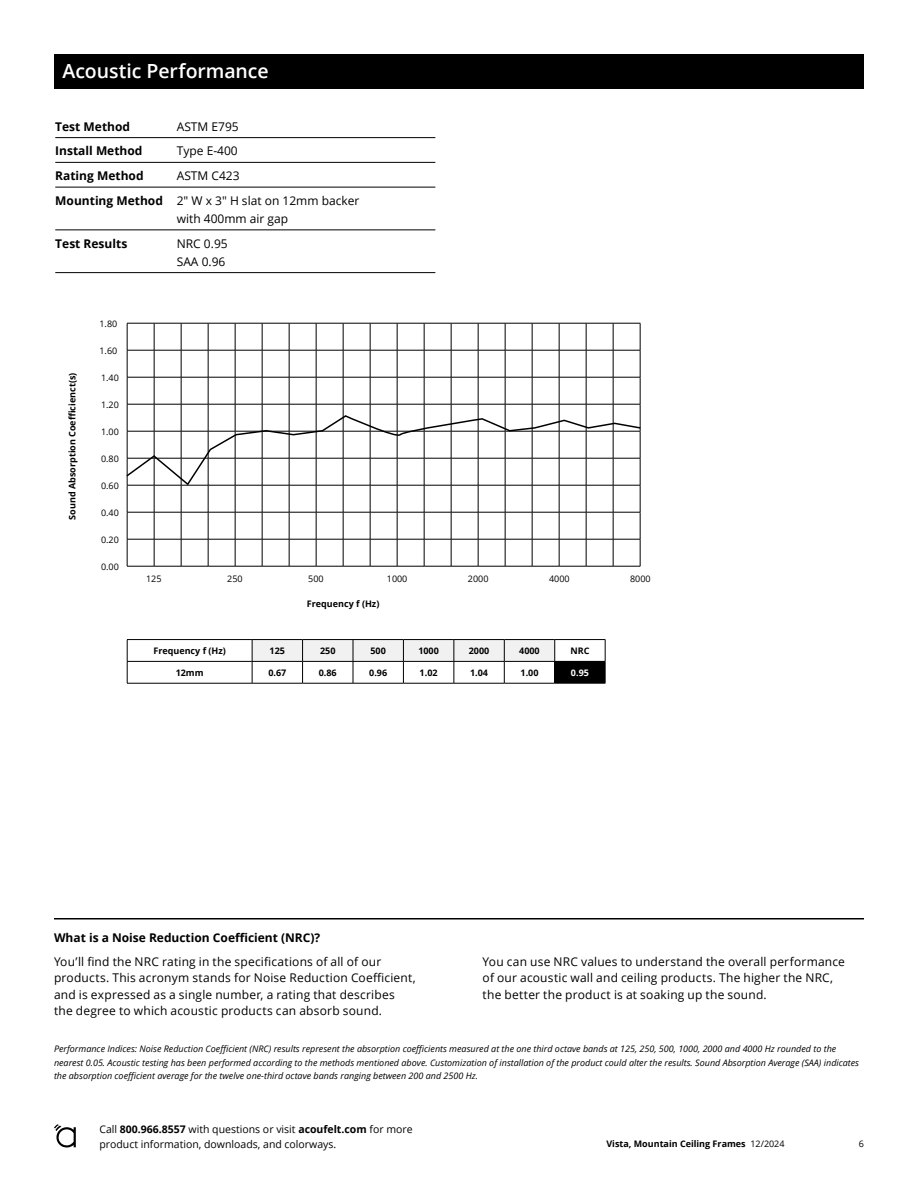
<style>
.page{position:relative;width:918px;height:1188px;background:#fff}
.page>*{position:absolute;margin:0;border:0;box-sizing:border-box;transform-origin:0 0}
.t1{font:600 19.5px "Open Sans";letter-spacing:-.005em;color:#fff}
.t2{font:12px/16.5px "Open Sans";letter-spacing:.015em;color:#000}
.t3{font:700 12px "Open Sans";color:#000}
.t4{font:10.5px/15px "Open Sans";color:#000}
.t5{font:italic 9px/13.5px "Open Sans";color:#000}
.t6{font:700 9px "Open Sans";color:#000}
.t7{font:9px "Open Sans";color:#000}
.t8{font:700 9px "Open Sans";color:#fff}
.s1{font-weight:700}
.s2{font-weight:400}
</style>
<div class="page">
<svg style="left:54px;top:1124px;width:22px;height:24px"></svg>
<hr style="left:55px;top:137px;width:380px;height:1px;background:#000">
<hr style="left:55px;top:162px;width:380px;height:1px;background:#000">
<hr style="left:55px;top:187px;width:380px;height:1px;background:#000">
<hr style="left:55px;top:230px;width:380px;height:1px;background:#000">
<hr style="left:55px;top:272px;width:380px;height:1px;background:#000">
<hr style="left:555px;top:639px;width:50px;height:1px;background:#000">
<hr style="left:127px;top:683px;width:125px;height:1px;background:#000">
<hr style="left:252px;top:683px;width:51px;height:1px;background:#000">
<hr style="left:303px;top:683px;width:50px;height:1px;background:#000">
<hr style="left:353px;top:683px;width:50px;height:1px;background:#000">
<hr style="left:403px;top:683px;width:51px;height:1px;background:#000">
<hr style="left:454px;top:683px;width:50px;height:1px;background:#000">
<hr style="left:504px;top:683px;width:51px;height:1px;background:#000">
<hr style="left:555px;top:683px;width:50px;height:1px;background:#000">
<hr style="left:127px;top:639px;width:125px;height:1px;background:#000">
<svg style="left:127px;top:640px;width:1px;height:43px"></svg>
<hr style="left:127px;top:661px;width:125px;height:1px;background:#000">
<hr style="left:252px;top:639px;width:51px;height:1px;background:#000">
<hr style="left:303px;top:639px;width:50px;height:1px;background:#000">
<hr style="left:353px;top:639px;width:50px;height:1px;background:#000">
<hr style="left:403px;top:639px;width:51px;height:1px;background:#000">
<hr style="left:454px;top:639px;width:50px;height:1px;background:#000">
<hr style="left:504px;top:639px;width:51px;height:1px;background:#000">
<svg style="left:252px;top:640px;width:354px;height:43px"></svg>
<hr style="left:504px;top:661px;width:51px;height:1px;background:#000">
<svg style="left:126px;top:323px;width:515px;height:244px"></svg>
<div style="left:54px;top:54px;width:810px;height:34px;background:#000"></div>
<hr style="left:54px;top:918px;width:810px;height:2px;background:#000">
<h1 class="t1" style="left:63px;top:57px;width:207px">Acoustic Performance</h1>
<p class="t3" style="left:55px;top:118px;width:76px">Test Method</p>
<p class="t2" style="left:177px;top:118px;width:64px">ASTM E795</p>
<p class="t3" style="left:55px;top:143px;width:89px">Install Method</p>
<p class="t2" style="left:177px;top:143px;width:63px">Type E-400</p>
<p class="t3" style="left:55px;top:167px;width:90px">Rating Method</p>
<p class="t2" style="left:55px;top:163px;width:306px;line-height:24.8px;text-align:center">ASTM C423<br><span class="s1">Mounting Method</span> 2" W x 3" H slat on 12mm backer</p>
<p class="t2" style="left:177px;top:210px;width:113px">with 400mm air gap</p>
<p class="t3" style="left:55px;top:235px;width:74px">Test Results</p>
<p class="t2" style="left:177px;top:234px;width:52px;line-height:18px">NRC 0.95<br>SAA 0.96</p>
<p class="t6" style="left:66px;top:520px;width:148px;rotate:-90deg">Sound Absorption Coefficienct(s)</p>
<p class="t7" style="left:100px;top:318px;width:19px">1.80</p>
<p class="t7" style="left:100px;top:345px;width:19px">1.60</p>
<p class="t7" style="left:101px;top:372px;width:19px">1.40</p>
<p class="t7" style="left:101px;top:398px;width:19px">1.20</p>
<p class="t7" style="left:101px;top:425px;width:19px">1.00</p>
<p class="t7" style="left:101px;top:452px;width:19px">0.80</p>
<p class="t7" style="left:101px;top:479px;width:19px">0.60</p>
<p class="t7" style="left:101px;top:506px;width:19px">0.40</p>
<p class="t7" style="left:101px;top:533px;width:19px">0.20</p>
<p class="t7" style="left:101px;top:560px;width:19px">0.00</p>
<p class="t7" style="left:146px;top:573px;width:17px">125</p>
<p class="t7" style="left:227px;top:573px;width:17px">250</p>
<p class="t7" style="left:308px;top:573px;width:17px">500</p>
<p class="t7" style="left:387px;top:573px;width:22px">1000</p>
<p class="t7" style="left:468px;top:573px;width:22px">2000</p>
<p class="t7" style="left:549px;top:573px;width:22px">4000</p>
<p class="t7" style="left:630px;top:573px;width:22px">8000</p>
<p class="t6" style="left:307px;top:597px;width:74px">Frequency f (Hz)</p>
<p class="t6" style="left:153px;top:644px;width:74px">Frequency f (Hz)</p>
<p class="t6" style="left:270px;top:644px;width:17px">125</p>
<p class="t6" style="left:320px;top:644px;width:17px">250</p>
<p class="t6" style="left:371px;top:644px;width:17px">500</p>
<p class="t6" style="left:418px;top:644px;width:22px">1000</p>
<p class="t6" style="left:469px;top:644px;width:22px">2000</p>
<p class="t6" style="left:519px;top:644px;width:22px">4000</p>
<p class="t6" style="left:570px;top:644px;width:20px">NRC</p>
<p class="t6" style="left:176px;top:666px;width:29px">12mm</p>
<p class="t6" style="left:268px;top:666px;width:19px">0.67</p>
<p class="t6" style="left:319px;top:666px;width:19px">0.86</p>
<p class="t6" style="left:369px;top:666px;width:19px">0.96</p>
<p class="t6" style="left:420px;top:666px;width:19px">1.02</p>
<p class="t6" style="left:470px;top:666px;width:19px">1.04</p>
<p class="t6" style="left:521px;top:666px;width:19px">1.00</p>
<p class="t8" style="left:571px;top:666px;width:19px">0.95</p>
<p class="t3" style="left:54px;top:929px;width:268px">What is a Noise Reduction Coefficient (NRC)?</p>
<p class="t2" style="left:54px;top:953px;width:363px">You’ll find the NRC rating in the specifications of all of our products. This acronym stands for Noise Reduction Coefficient, and is expressed as a single number, a rating that describes the degree to which acoustic products can absorb sound.</p>
<p class="t2" style="left:483px;top:953px;width:364px">You can use NRC values to understand the overall performance of our acoustic wall and ceiling products. The higher the NRC, the better the product is at soaking up the sound.</p>
<p class="t5" style="left:54px;top:1042px;width:807px">Performance Indices: Noise Reduction Coefficient (NRC) results represent the absorption coefficients measured at the one third octave bands at 125, 250, 500, 1000, 2000 and 4000 Hz rounded to the nearest 0.05. Acoustic testing has been performed according to the methods mentioned above. Customization of installation of the product could alter the results. Sound Absorption Average (SAA) indicates the absorption coefficient average for the twelve one-third octave bands ranging between 200 and 2500 Hz.</p>
<p class="t4" style="left:99px;top:1121px;width:315px">Call <span class="s1">800.966.8557</span> with questions or visit <span class="s1">acoufelt.com</span> for more product information, downloads, and colorways.</p>
<p class="t6" style="left:606px;top:1138px;width:180px">Vista, Mountain Ceiling Frames <span class="s2">12/2024</span></p>
<p class="t7" style="left:859px;top:1138px;width:7px">6</p>
</div>
